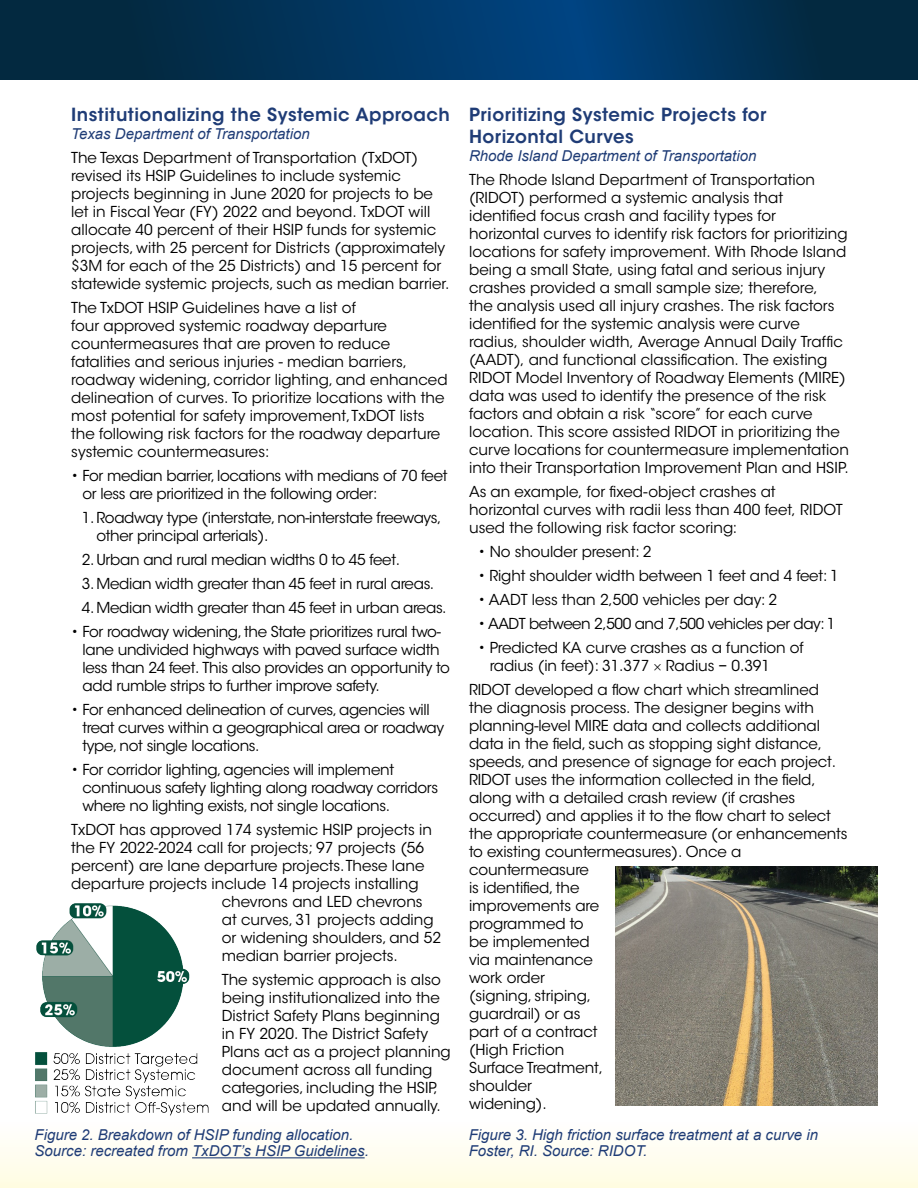
<style>
.page{position:relative;width:918px;height:1188px;background:#fff}
.page>*{position:absolute;margin:0;border:0;box-sizing:border-box;transform-origin:0 0}
.t1{font:600 18px/21.6px "ITC Avant Garde Std";letter-spacing:.025em;color:#1f3c76}
.t2{font:15px/18px "ITC Avant Garde Std";letter-spacing:-.005em;color:#000}
.t3{font:italic 15px/16.5px "Arial";color:#1f3c76}
.t4{font:15px "ITC Avant Garde Std";letter-spacing:-.03em;color:#000}
.s1{font-family:"Arial"}
</style>
<div class="page">
<div style="left:0;top:1077px;width:918px;height:111px;background:linear-gradient(to bottom,#fff,#fffce6)"></div>
<svg style="left:0;top:1077px;width:1px;height:111px"></svg>
<hr style="left:192px;top:1157px;width:173px;height:1px;background:#1f3c76">
<div style="left:0;top:0;width:6px;height:80px;background:#032940"></div>
<svg style="left:6px;top:0;width:912px;height:80px;background:#013359"></svg>
<img style="left:11px;top:903px;width:204px;height:220px">
<img style="left:616px;top:867px;width:262px;height:239px">
<h2 class="t1" style="left:71px;top:104px;width:380px">Institutionalizing the Systemic Approach</h2>
<p class="t3" style="left:71px;top:126px;width:240px">Texas Department of Transportation</p>
<p class="t2" style="left:71px;top:149px;width:380px">The Texas Department of Transportation (TxDOT) revised its HSIP Guidelines to include systemic projects beginning in June 2020 for projects to be let in Fiscal Year (FY) 2022 and beyond. TxDOT will allocate 40 percent of their HSIP funds for systemic projects, with 25 percent for Districts (approximately $3M for each of the 25 Districts) and 15 percent for statewide systemic projects, such as median barrier.</p>
<p class="t2" style="left:71px;top:299px;width:378px">The TxDOT HSIP Guidelines have a list of<br>four approved systemic roadway departure countermeasures that are proven to reduce fatalities and serious injuries - median barriers, roadway widening, corridor lighting, and enhanced delineation of curves. To prioritize locations with the most potential for safety improvement, TxDOT lists the following risk factors for the roadway departure systemic countermeasures:</p>
<p class="t2" style="left:82px;top:467px;width:367px;text-indent:-11px">• For median barrier, locations with medians of 70 feet or less are prioritized in the following order:</p>
<p class="t2" style="left:96px;top:509px;width:347px;text-indent:-15px">1. Roadway type (interstate, non-interstate freeways, other principal arterials).</p>
<p class="t2" style="left:82px;top:551px;width:320px">2. Urban and rural median widths 0 to 45 feet.</p>
<p class="t2" style="left:82px;top:575px;width:354px">3. Median width greater than 45 feet in rural areas.</p>
<p class="t2" style="left:82px;top:599px;width:366px">4. Median width greater than 45 feet in urban areas.</p>
<p class="t2" style="left:82px;top:623px;width:369px;text-indent:-11px">• For roadway widening, the State prioritizes rural two&shy;lane undivided highways with paved surface width less than 24 feet. This also provides an opportunity to add rumble strips to further improve safety.</p>
<p class="t2" style="left:82px;top:701px;width:363px;text-indent:-11px">• For enhanced delineation of curves, agencies will treat curves within a geographical area or roadway type, not single locations.</p>
<p class="t2" style="left:82px;top:761px;width:357px;text-indent:-11px">• For corridor lighting, agencies will implement continuous safety lighting along roadway corridors where no lighting exists, not single locations.</p>
<p class="t2" style="left:71px;top:821px;width:362px">TxDOT has approved 174 systemic HSIP projects in</p>
<p class="t2" style="left:71px;top:839px;width:354px">the FY 2022-2024 call for projects; 97 projects (56</p>
<p class="t2" style="left:71px;top:857px;width:355px">percent) are lane departure projects. These lane</p>
<p class="t2" style="left:71px;top:875px;width:349px">departure projects include 14 projects installing</p>
<p class="t2" style="left:222px;top:893px;width:202px">chevrons and LED chevrons</p>
<p class="t2" style="left:222px;top:911px;width:213px">at curves, 31 projects adding</p>
<p class="t2" style="left:222px;top:929px;width:221px">or widening shoulders, and 52</p>
<p class="t2" style="left:222px;top:947px;width:177px">median barrier projects.</p>
<p class="t2" style="left:222px;top:971px;width:230px">The systemic approach is also being institutionalized into the<br>District Safety Plans beginning in FY 2020. The District Safety<br>Plans act as a project planning document across all funding categories, including the HSIP, and will be updated annually.</p>
<h2 class="t1" style="left:469px;top:104px;width:299px">Prioritizing Systemic Projects for<br>Horizontal Curves</h2>
<p class="t3" style="left:469px;top:148px;width:289px">Rhode Island Department of Transportation</p>
<p class="t2" style="left:469px;top:171px;width:381px">The Rhode Island Department of Transportation (RIDOT) performed a systemic analysis that identified focus crash and facility types for horizontal curves to identify risk factors for prioritizing locations for safety improvement. With Rhode Island being a small State, using fatal and serious injury crashes provided a small sample size; therefore,<br>the analysis used all injury crashes. The risk factors identified for the systemic analysis were curve radius, shoulder width, Average Annual Daily Traffic (AADT), and functional classification. The existing RIDOT Model Inventory of Roadway Elements (MIRE) data was used to identify the presence of the risk factors and obtain a risk “score” for each curve location. This score assisted RIDOT in prioritizing the curve locations for countermeasure implementation into their Transportation Improvement Plan and HSIP.</p>
<p class="t2" style="left:469px;top:483px;width:375px">As an example, for fixed-object crashes at horizontal curves with radii less than 400 feet, RIDOT used the following risk factor scoring:</p>
<p class="t2" style="left:478px;top:543px;width:175px">• No shoulder present: 2</p>
<p class="t2" style="left:478px;top:567px;width:362px">• Right shoulder width between 1 feet and 4 feet: 1</p>
<p class="t2" style="left:478px;top:591px;width:301px">• AADT less than 2,500 vehicles per day: 2</p>
<p class="t4" style="left:478px;top:614px;width:359px">• AADT between 2,500 and 7,500 vehicles per day: 1</p>
<p class="t2" style="left:490px;top:639px;width:316px;text-indent:-12px">• Predicted KA curve crashes as a function of radius (in feet): 31.377 Radius <span class="s1">−</span> 0.391</p>
<p class="t2" style="left:469px;top:681px;width:380px">RIDOT developed a flow chart which streamlined<br>the diagnosis process. The designer begins with planning-level MIRE data and collects additional data in the field, such as stopping sight distance, speeds, and presence of signage for each project.<br>RIDOT uses the information collected in the field, along with a detailed crash review (if crashes occurred) and applies it to the flow chart to select the appropriate countermeasure (or enhancements to existing countermeasures). Once a countermeasure<br>is identified, the<br>improvements are<br>programmed to<br>be implemented<br>via maintenance<br>work order<br>(signing, striping,<br>guardrail) or as<br>part of a contract<br>(High Friction<br>Surface Treatment,<br>shoulder<br>widening).</p>
<p class="t3" style="left:35px;top:1126px;width:336px">Figure 2. Breakdown of HSIP funding allocation.<br>Source: recreated from TxDOT’s HSIP Guidelines.</p>
<p class="t3" style="left:469px;top:1126px;width:351px">Figure 3. High friction surface treatment at a curve in<br>Foster, RI. Source: RIDOT.</p>
</div>
